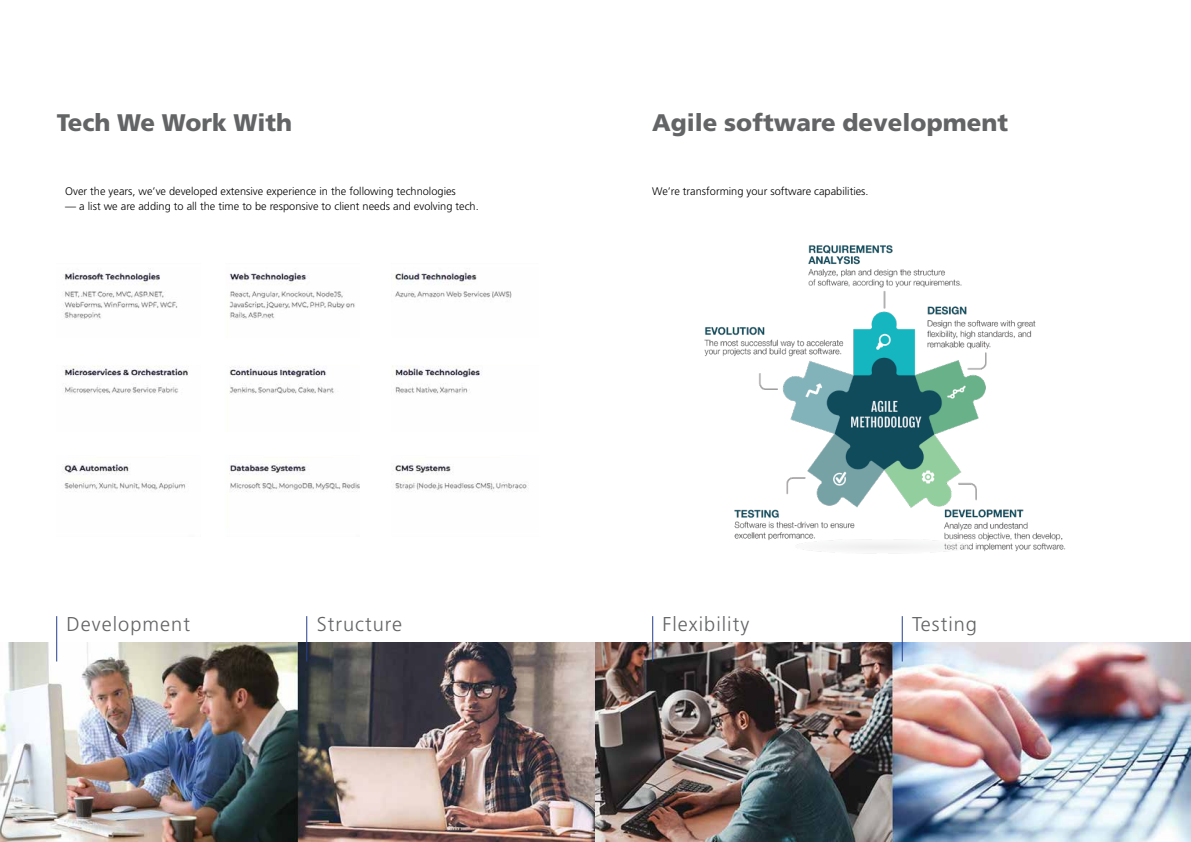
<style>
.page{position:relative;width:1191px;height:842px;background:#fff}
.page>*{position:absolute;margin:0;border:0;box-sizing:border-box;transform-origin:0 0}
.t1{font:24px "A Frutiger 75";color:#636466}
.t2{font:20px "A Frutiger 45";letter-spacing:.05em;color:#636466}
.t3{font:11px "A Frutiger 45";color:#000}
</style>
<div class="page">
<img style="left:0;top:642px;width:1190px;height:200px">
<hr style="left:56px;top:616px;width:1px;height:45px;background:#25408f">
<hr style="left:652px;top:616px;width:1px;height:45px;background:#25408f">
<hr style="left:901px;top:616px;width:1px;height:45px;background:#25408f">
<hr style="left:306px;top:616px;width:1px;height:45px;background:#25408f">
<img style="left:64px;top:272px;width:465px;height:220px">
<div style="left:201px;top:255px;width:24px;height:288px;background:#fff"></div>
<div style="left:360px;top:255px;width:30px;height:288px;background:#fff"></div>
<div style="left:47px;top:338px;width:497px;height:26px;background:#fff"></div>
<div style="left:47px;top:432px;width:504px;height:23px;background:#fff"></div>
<img style="left:704px;top:245px;width:362px;height:309px">
<h1 class="t1" style="left:57px;top:108px;width:237px">Tech We Work With</h1>
<h1 class="t1" style="left:652px;top:108px;width:357px">Agile software development</h1>
<p class="t3" style="left:65px;top:185px;width:392px">Over the years, we’ve developed extensive experience in the following technologies</p>
<p class="t3" style="left:65px;top:200px;width:415px">— a list we are adding to all the time to be responsive to client needs and evolving tech.</p>
<p class="t3" style="left:652px;top:185px;width:218px">We’re transforming your software capabilities.</p>
<h2 class="t2" style="left:67px;top:613px;width:125px">Development</h2>
<h2 class="t2" style="left:317px;top:613px;width:87px">Structure</h2>
<h2 class="t2" style="left:662px;top:613px;width:88px">Flexibility</h2>
<h2 class="t2" style="left:912px;top:613px;width:66px">Testing</h2>
</div>
